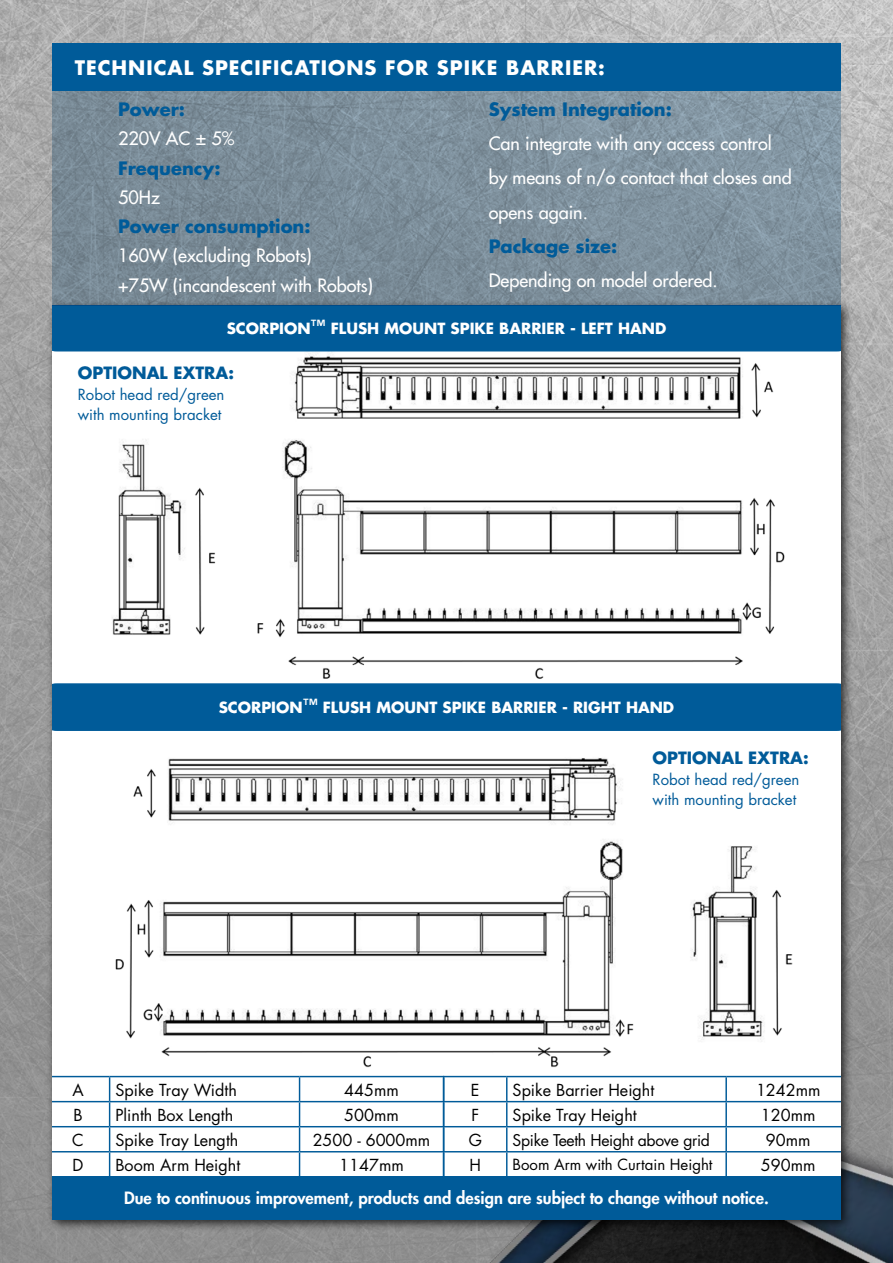
<style>
.page{position:relative;width:893px;height:1263px;background:#fff}
.page>*{position:absolute;margin:0;border:0;box-sizing:border-box;transform-origin:0 0}
.t1{font:700 19.5px "Futura Std";letter-spacing:.05em;color:#fff}
.t2{font:500 18px/34.2px "Futura Std";color:#fff}
.t3{font:700 18px "Futura Std";color:#005b99}
.t4{font:800 16.5px "Futura Std";color:#fff}
.t5{font:700 16.5px "Futura Std";color:#005b99}
.t6{font:16.2px "Futura Std";color:#000}
.t7{font:15.75px "Futura Std";letter-spacing:-.02em;color:#000}
.t8{font:700 15px "Futura Std";color:#fff}
.t9{font:15px/20.2px "Futura Std";color:#005b99}
.t10{font:15px "Futura Std";color:#000}
</style>
<div class="page">
<img style="left:0;top:0;width:893px;height:1263px">
<img style="left:338px;top:939px;width:555px;height:324px">
<div style="left:46px;top:299px;width:807px;height:933px;background:#000;opacity:.75"></div>
<div style="left:52px;top:306px;width:788px;height:914px;background:#fff"></div>
<img style="left:53px;top:351px;width:787px;height:328px">
<img style="left:52px;top:758px;width:788px;height:325px">
<div style="left:52px;top:306px;width:788px;height:45px;background:#005b99"></div>
<div style="left:52px;top:683px;width:788px;height:48px;background:#005b99"></div>
<div style="left:52px;top:1176px;width:788px;height:44px;background:#005b99"></div>
<hr style="left:52px;top:1076px;width:58px;height:1px;background:#005b99">
<hr style="left:110px;top:1076px;width:190px;height:1px;background:#005b99">
<hr style="left:300px;top:1076px;width:144px;height:1px;background:#005b99">
<hr style="left:52px;top:1101px;width:58px;height:1px;background:#005b99">
<hr style="left:110px;top:1101px;width:190px;height:1px;background:#005b99">
<hr style="left:300px;top:1101px;width:144px;height:1px;background:#005b99">
<hr style="left:52px;top:1126px;width:58px;height:1px;background:#005b99">
<hr style="left:110px;top:1126px;width:190px;height:1px;background:#005b99">
<hr style="left:300px;top:1126px;width:144px;height:1px;background:#005b99">
<hr style="left:52px;top:1151px;width:58px;height:1px;background:#005b99">
<hr style="left:110px;top:1151px;width:190px;height:1px;background:#005b99">
<svg style="left:109px;top:1077px;width:1px;height:99px"></svg>
<hr style="left:300px;top:1151px;width:144px;height:1px;background:#005b99">
<svg style="left:299px;top:1077px;width:1px;height:99px"></svg>
<hr style="left:443px;top:1076px;width:64px;height:1px;background:#005b99">
<hr style="left:507px;top:1076px;width:219px;height:1px;background:#005b99">
<hr style="left:726px;top:1076px;width:114px;height:1px;background:#005b99">
<hr style="left:725px;top:1077px;width:2px;height:24px;background:#005b99">
<hr style="left:443px;top:1101px;width:64px;height:1px;background:#005b99">
<hr style="left:507px;top:1101px;width:219px;height:1px;background:#005b99">
<hr style="left:726px;top:1101px;width:114px;height:1px;background:#005b99">
<hr style="left:725px;top:1102px;width:2px;height:24px;background:#005b99">
<hr style="left:443px;top:1126px;width:64px;height:1px;background:#005b99">
<hr style="left:507px;top:1126px;width:219px;height:1px;background:#005b99">
<hr style="left:726px;top:1126px;width:114px;height:1px;background:#005b99">
<hr style="left:725px;top:1127px;width:2px;height:24px;background:#005b99">
<hr style="left:443px;top:1151px;width:64px;height:1px;background:#005b99">
<svg style="left:443px;top:1077px;width:1px;height:99px"></svg>
<hr style="left:507px;top:1151px;width:219px;height:1px;background:#005b99">
<svg style="left:506px;top:1077px;width:1px;height:99px"></svg>
<hr style="left:726px;top:1151px;width:114px;height:1px;background:#005b99">
<hr style="left:725px;top:1152px;width:2px;height:24px;background:#005b99">
<svg style="left:52px;top:91px;width:788px;height:215px;background:#7c8e9a"></svg>
<div style="left:52px;top:43px;width:788px;height:48px;background:#005b99"></div>
<p class="t1" style="left:75px;top:55px;width:532px">TECHNICAL SPECIFICATIONS FOR SPIKE BARRIER:</p>
<p class="t3" style="left:118px;top:97px;width:69px">Power:</p>
<p class="t2" style="left:118px;top:122px;width:118px">220V AC ± 5%</p>
<p class="t3" style="left:118px;top:156px;width:104px">Frequency:</p>
<p class="t2" style="left:118px;top:180px;width:43px">50Hz</p>
<p class="t3" style="left:118px;top:214px;width:194px">Power consumption:</p>
<p class="t2" style="left:118px;top:241px;width:257px;line-height:29.2px">160W (excluding Robots)<br>+75W (incandescent with Robots)</p>
<p class="t3" style="left:489px;top:97px;width:185px">System Integration:</p>
<p class="t2" style="left:489px;top:127px;width:305px">Can integrate with any access control by means of n/o contact that closes and opens again.</p>
<p class="t3" style="left:489px;top:234px;width:130px">Package size:</p>
<p class="t2" style="left:489px;top:263px;width:231px">Depending on model ordered.</p>
<p class="t8" style="left:227px;top:318px;width:441px">SCORPION<sup>™</sup> FLUSH MOUNT SPIKE BARRIER - LEFT HAND</p>
<p class="t5" style="left:78px;top:362px;width:158px">OPTIONAL EXTRA:</p>
<p class="t9" style="left:78px;top:384px;width:148px">Robot head red/green with mounting bracket</p>
<p class="t8" style="left:219px;top:698px;width:457px">SCORPION<sup>™</sup> FLUSH MOUNT SPIKE BARRIER - RIGHT HAND</p>
<p class="t5" style="left:653px;top:747px;width:158px">OPTIONAL EXTRA:</p>
<p class="t9" style="left:653px;top:769px;width:148px">Robot head red/green with mounting bracket</p>
<p class="t6" style="left:72px;top:1079px;width:13px">A</p>
<p class="t6" style="left:115px;top:1079px;width:123px">Spike Tray Width</p>
<p class="t6" style="left:344px;top:1079px;width:56px">445mm</p>
<p class="t6" style="left:74px;top:1104px;width:11px">B</p>
<p class="t6" style="left:115px;top:1104px;width:119px">Plinth Box Length</p>
<p class="t6" style="left:344px;top:1104px;width:56px">500mm</p>
<p class="t6" style="left:72px;top:1129px;width:13px">C</p>
<p class="t6" style="left:115px;top:1129px;width:124px">Spike Tray Length</p>
<p class="t6" style="left:313px;top:1129px;width:119px">2500 - 6000mm</p>
<p class="t6" style="left:73px;top:1154px;width:12px">D</p>
<p class="t6" style="left:115px;top:1154px;width:126px">Boom Arm Height</p>
<p class="t6" style="left:339px;top:1154px;width:66px">1147mm</p>
<p class="t6" style="left:471px;top:1079px;width:10px">E</p>
<p class="t6" style="left:513px;top:1079px;width:143px">Spike Barrier Height</p>
<p class="t6" style="left:756px;top:1079px;width:66px">1242mm</p>
<p class="t6" style="left:471px;top:1104px;width:9px">F</p>
<p class="t6" style="left:513px;top:1104px;width:126px">Spike Tray Height</p>
<p class="t6" style="left:761px;top:1104px;width:56px">120mm</p>
<p class="t6" style="left:469px;top:1129px;width:15px">G</p>
<p class="t7" style="left:513px;top:1130px;width:199px">Spike Teeth Height above grid</p>
<p class="t6" style="left:766px;top:1129px;width:46px">90mm</p>
<p class="t6" style="left:469px;top:1155px;width:13px">H</p>
<p class="t10" style="left:513px;top:1155px;width:201px">Boom Arm with Curtain Height</p>
<p class="t6" style="left:761px;top:1155px;width:56px">590mm</p>
<p class="t4" style="left:124px;top:1188px;width:646px">Due to continuous improvement, products and design are subject to change without notice.</p>
</div>
